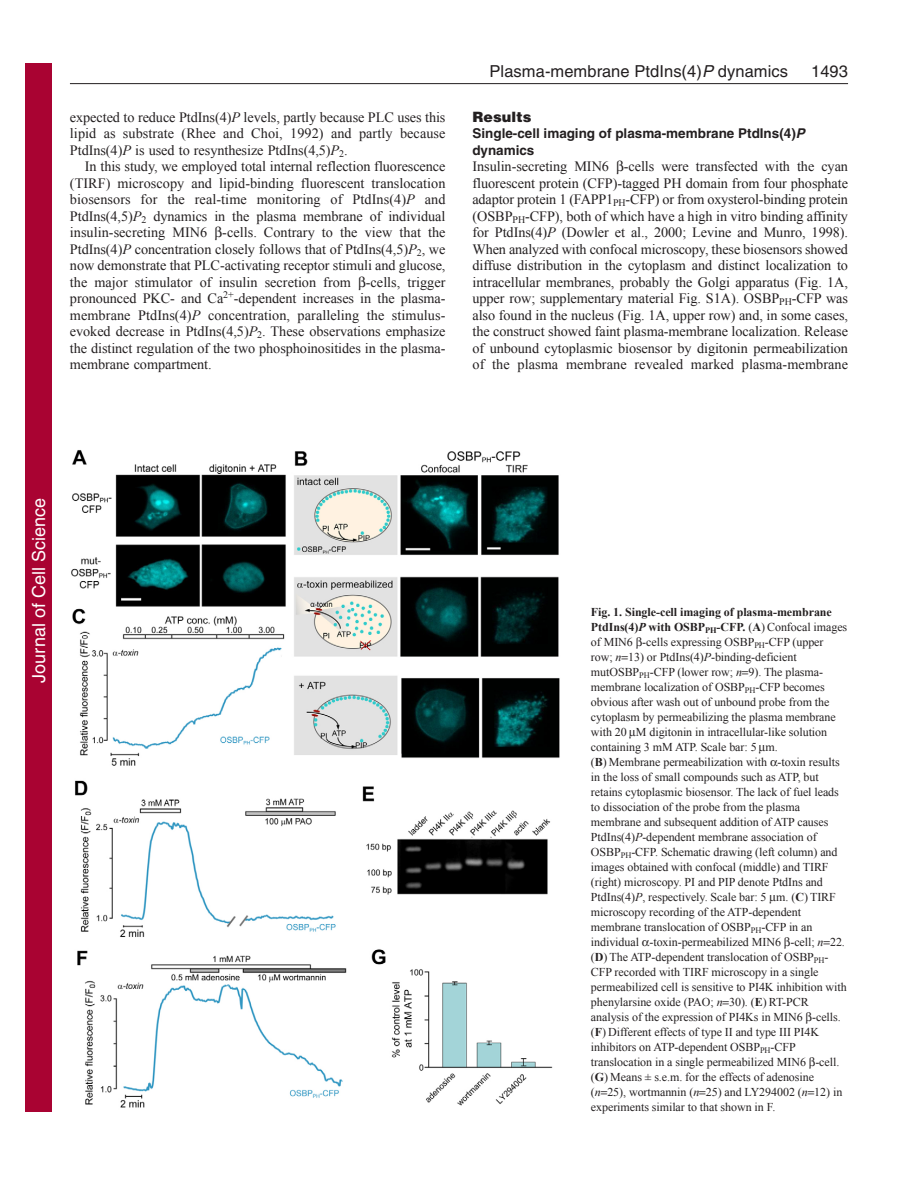
<style>
.page{position:relative;width:918px;height:1188px;background:#fff}
.page>*{position:absolute;margin:0;border:0;box-sizing:border-box;transform-origin:0 0}
.t1{font:18px "Helvetica";color:#fff}
.t2{font:16.5px "Helvetica";letter-spacing:.005em;color:#231f20}
.t3{font:14.25px/16.5px "Times New Roman";letter-spacing:-.005em;color:#231f20;text-align:justify}
.t4{font:900 14.25px "Helvetica";letter-spacing:.005em;color:#231f20}
.t5{font:700 13.5px/16.5px "Helvetica";color:#231f20}
.t6{font:12px/15px "Times New Roman";letter-spacing:-.005em;color:#231f20}
.s1{font-style:italic}
.s2{font-weight:700}
.s3{font-weight:700;font-style:italic}
</style>
<div class="page">
<hr style="left:70px;top:83px;width:778px;height:1px;background:#231f20">
<img style="left:71px;top:450px;width:489px;height:658px">
<div style="left:26px;top:64px;width:26px;height:1048px;background:#a90332"></div>
<p class="t3" style="left:70px;top:108px;width:377px">expected to reduce PtdIns(4)<span class="s1">P</span> levels, partly because PLC uses this lipid as substrate (Rhee and Choi, 1992) and partly because PtdIns(4)<span class="s1">P</span> is used to resynthesize PtdIns(4,5)<span class="s1">P</span><sub>2</sub>.</p>
<p class="t3" style="left:70px;top:158px;width:377px;text-indent:15px">In this study, we employed total internal reflection fluorescence (TIRF) microscopy and lipid-binding fluorescent translocation biosensors for the real-time monitoring of PtdIns(4)<span class="s1">P</span> and PtdIns(4,5)<span class="s1">P</span><sub>2</sub> dynamics in the plasma membrane of individual insulin-secreting MIN6 -cells. Contrary to the view that the PtdIns(4)<span class="s1">P</span> concentration closely follows that of PtdIns(4,5)<span class="s1">P</span><sub>2</sub>, we now demonstrate that PLC-activating receptor stimuli and glucose, the major stimulator of insulin secretion from -cells, trigger pronounced PKC- and Ca<sup>2+</sup>-dependent increases in the plasma&shy;membrane PtdIns(4)<span class="s1">P</span> concentration, paralleling the stimulus&shy;evoked decrease in PtdIns(4,5)<span class="s1">P</span><sub>2</sub>. These observations emphasize the distinct regulation of the two phosphoinositides in the plasma&shy;membrane compartment.</p>
<p class="t2" style="left:490px;top:65px;width:300px">Plasma-membrane PtdIns(4)<span class="s1">P</span>dynamics</p>
<p class="t2" style="left:811px;top:65px;width:38px">1493</p>
<p class="t4" style="left:472px;top:111px;width:60px">Results</p>
<p class="t5" style="left:472px;top:126px;width:337px">Single-cell imaging of plasma-membrane PtdIns(4)<span class="s1">P </span>dynamics</p>
<p class="t3" style="left:472px;top:158px;width:377px">Insulin-secreting MIN6 -cells were transfected with the cyan fluorescent protein (CFP)-tagged PH domain from four phosphate adaptor protein 1 (FAPP1<sub>PH</sub>-CFP) or from oxysterol-binding protein (OSBP<sub>PH</sub>-CFP), both of which have a high in vitro binding affinity for PtdIns(4)<span class="s1">P</span> (Dowler et al., 2000; Levine and Munro, 1998).<br>When analyzed with confocal microscopy, these biosensors showed diffuse distribution in the cytoplasm and distinct localization to intracellular membranes, probably the Golgi apparatus (Fig. 1A, upper row; supplementary material Fig. S1A). OSBP<sub>PH</sub>-CFP was also found in the nucleus (Fig. 1A, upper row) and, in some cases, the construct showed faint plasma-membrane localization. Release of unbound cytoplasmic biosensor by digitonin permeabilization of the plasma membrane revealed marked plasma-membrane</p>
<p class="t1" style="left:28px;top:683px;width:186px;rotate:-90deg">Journal of Cell Science</p>
<p class="t6" style="left:591px;top:604px;width:258px"><span class="s2">Fig. 1. Single-cell imaging of plasma-membrane PtdIns(4)</span><span class="s3">P</span> <span class="s2">with OSBP</span><sub>PH</sub><span class="s2">-CFP.</span> (<span class="s2">A</span>) Confocal images of MIN6 -cells expressing OSBP<sub>PH</sub>-CFP (upper row; <span class="s1">n</span> 13) or PtdIns(4)<span class="s1">P</span>-binding-deficient mutOSBP<sub>PH</sub>-CFP (lower row; <span class="s1">n</span> 9). The plasma&shy;membrane localization of OSBP<sub>PH</sub>-CFP becomes obvious after wash out of unbound probe from the cytoplasm by permeabilizing the plasma membrane with 20 M digitonin in intracellular-like solution containing 3 mM ATP. Scale bar: 5 m.<br>(<span class="s2">B</span>) Membrane permeabilization with -toxin results in the loss of small compounds such as ATP, but retains cytoplasmic biosensor. The lack of fuel leads to dissociation of the probe from the plasma membrane and subsequent addition of ATP causes PtdIns(4)<span class="s1">P</span>-dependent membrane association of OSBP<sub>PH</sub>-CFP. Schematic drawing (left column) and images obtained with confocal (middle) and TIRF (right) microscopy. PI and PIP denote PtdIns and PtdIns(4)<span class="s1">P</span>, respectively. Scale bar: 5 m. (<span class="s2">C</span>) TIRF microscopy recording of the ATP-dependent membrane translocation of OSBP<sub>PH</sub>-CFP in an individual -toxin-permeabilized MIN6 -cell; <span class="s1">n</span> 22. (<span class="s2">D</span>) The ATP-dependent translocation of OSBP<sub>PH</sub>-CFP recorded with TIRF microscopy in a single permeabilized cell is sensitive to PI4K inhibition with phenylarsine oxide (PAO; <span class="s1">n</span> 30). (<span class="s2">E</span>) RT-PCR analysis of the expression of PI4Ks in MIN6 -cells. (<span class="s2">F</span>) Different effects of type II and type III PI4K inhibitors on ATP-dependent OSBP<sub>PH</sub>-CFP translocation in a single permeabilized MIN6 -cell. (<span class="s2">G</span>) Means ± s.e.m. for the effects of adenosine<br>(<span class="s1">n</span> 25), wortmannin (<span class="s1">n</span> 25) and LY294002 (<span class="s1">n</span> 12) in experiments similar to that shown in F.</p>
</div>
